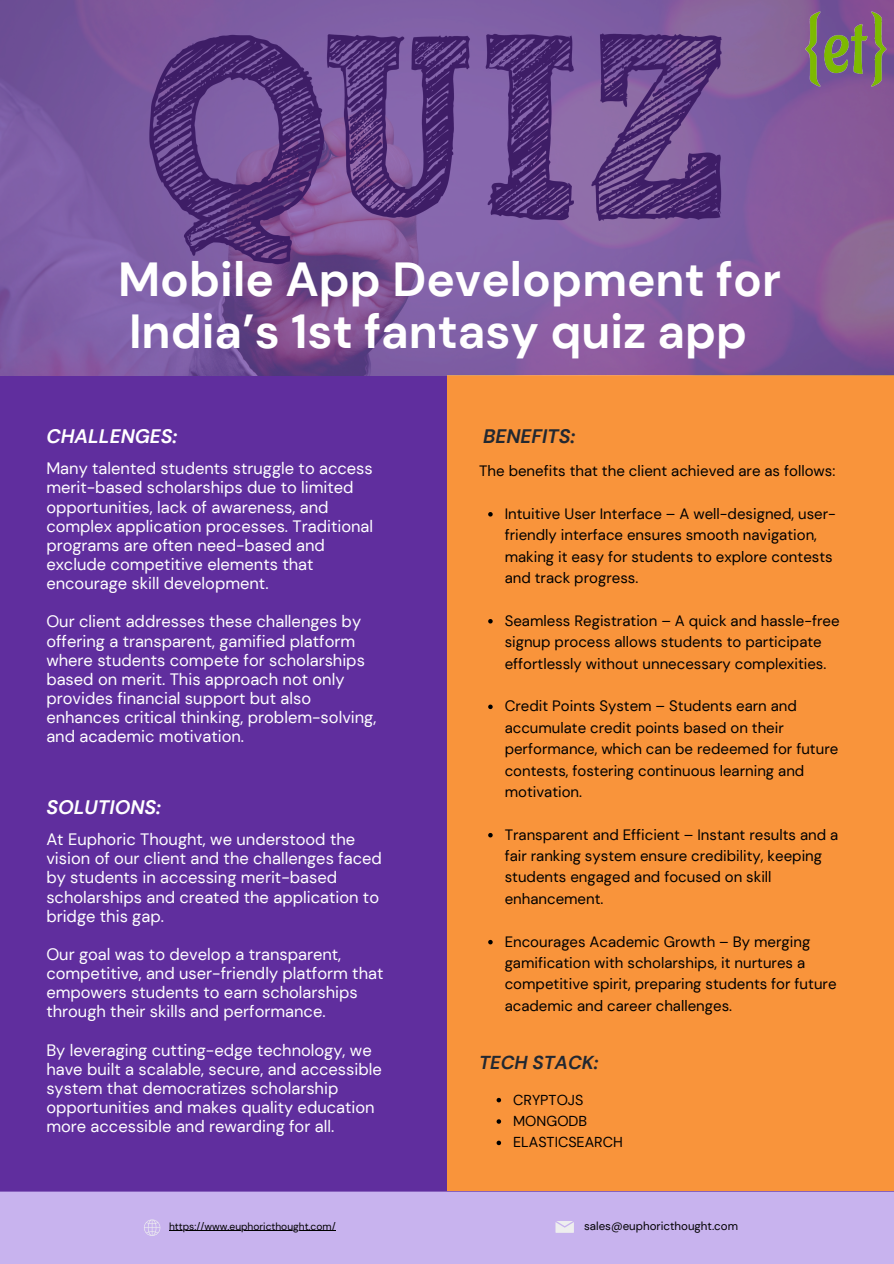
<style>
.page{position:relative;width:894px;height:1264px;background:#fff}
.page>*{position:absolute;margin:0;border:0;box-sizing:border-box;transform-origin:0 0}
.t1{font:700 47.7px/51.8px "DM Sans";color:#fff}
.t2{font:italic 700 19.5px "DM Sans";color:#fff}
.t3{font:italic 700 19.5px "DM Sans";color:#222831}
.t4{font:italic 700 18.75px "DM Sans";color:#222831}
.t5{font:16.5px/19.2px "DM Sans";color:#fff}
.t6{font:15px/21.5px "DM Sans";color:#000}
.t7{font:14.4px "DM Sans";color:#000}
.t8{font:11.55px "DM Sans";color:#000}
.t9{font:10.2px "DM Sans";color:#000}
</style>
<div class="page">
<div style="left:0;top:0;width:893px;height:1263px;background:#602e9e"></div>
<div style="left:447px;top:376px;width:446px;height:814px;background:#f9943b"></div>
<img style="left:0;top:0;width:893px;height:376px">
<div style="left:0;top:1191px;width:893px;height:72px;background:#c8b3ee"></div>
<svg style="left:555px;top:1221px;width:18px;height:11px"></svg>
<svg style="left:144px;top:1219px;width:16px;height:16px"></svg>
<img style="left:796px;top:1px;width:97px;height:98px">
<hr style="left:169px;top:1230px;width:166px;height:1px;background:#000">
<svg style="left:488px;top:512px;width:4px;height:4px"></svg>
<svg style="left:488px;top:619px;width:4px;height:4px"></svg>
<svg style="left:488px;top:704px;width:4px;height:5px"></svg>
<svg style="left:488px;top:833px;width:4px;height:4px"></svg>
<svg style="left:488px;top:939px;width:4px;height:5px"></svg>
<svg style="left:496px;top:1097px;width:5px;height:5px"></svg>
<svg style="left:496px;top:1119px;width:5px;height:4px"></svg>
<svg style="left:496px;top:1140px;width:5px;height:5px"></svg>
<h1 class="t1" style="left:118px;top:253px;width:664px">Mobile App Development for<br>India’s 1st fantasy quiz app</h1>
<p class="t2" style="left:46px;top:424px;width:132px">CHALLENGES:</p>
<p class="t5" style="left:46px;top:459px;width:328px">Many talented students struggle to access merit-based scholarships due to limited opportunities, lack of awareness, and complex application processes. Traditional programs are often need-based and exclude competitive elements that encourage skill development.</p>
<p class="t5" style="left:46px;top:612px;width:331px">Our client addresses these challenges by offering a transparent, gamified platform where students compete for scholarships based on merit. This approach not only provides financial support but also enhances critical thinking, problem-solving, and academic motivation.</p>
<p class="t2" style="left:46px;top:795px;width:116px">SOLUTIONS:</p>
<h2 class="t5" style="left:46px;top:830px;width:337px">At Euphoric Thought, we understood the vision of our client and the challenges faced by students in accessing merit-based scholarships and created the application to bridge this gap.</h2>
<p class="t5" style="left:46px;top:944px;width:338px">Our goal was to develop a transparent, competitive, and user-friendly platform that empowers students to earn scholarships through their skills and performance.</p>
<p class="t5" style="left:46px;top:1040px;width:337px">By leveraging cutting-edge technology, we have built a scalable, secure, and accessible system that democratizes scholarship opportunities and makes quality education more accessible and rewarding for all.</p>
<h2 class="t3" style="left:483px;top:424px;width:94px">BENEFITS:</h2>
<h3 class="t6" style="left:479px;top:460px;width:357px">The benefits that the client achieved are as follows:</h3>
<h3 class="t6" style="left:504px;top:503px;width:333px">Intuitive User Interface – A well-designed, user&shy;friendly interface ensures smooth navigation, making it easy for students to explore contests and track progress.</h3>
<h2 class="t6" style="left:504px;top:610px;width:336px">Seamless Registration – A quick and hassle-free signup process allows students to participate effortlessly without unnecessary complexities.</h2>
<h3 class="t6" style="left:504px;top:695px;width:335px">Credit Points System – Students earn and accumulate credit points based on their performance, which can be redeemed for future contests, fostering continuous learning and motivation.</h3>
<h3 class="t6" style="left:504px;top:823px;width:335px">Transparent and Efficient – Instant results and a fair ranking system ensure credibility, keeping students engaged and focused on skill enhancement.</h3>
<h3 class="t6" style="left:504px;top:930px;width:333px">Encourages Academic Growth – By merging gamification with scholarships, it nurtures a competitive spirit, preparing students for future academic and career challenges.</h3>
<h2 class="t4" style="left:479px;top:1049px;width:121px">TECH STACK:</h2>
<h3 class="t7" style="left:513px;top:1090px;width:72px">CRYPTOJS</h3>
<p class="t7" style="left:513px;top:1111px;width:76px">MONGODB</p>
<p class="t7" style="left:513px;top:1133px;width:111px">ELASTICSEARCH</p>
<p class="t9" style="left:169px;top:1219px;width:168px">https://www.euphoricthought.com/</p>
<p class="t8" style="left:584px;top:1218px;width:155px">sales@euphoricthought.com</p>
</div>
